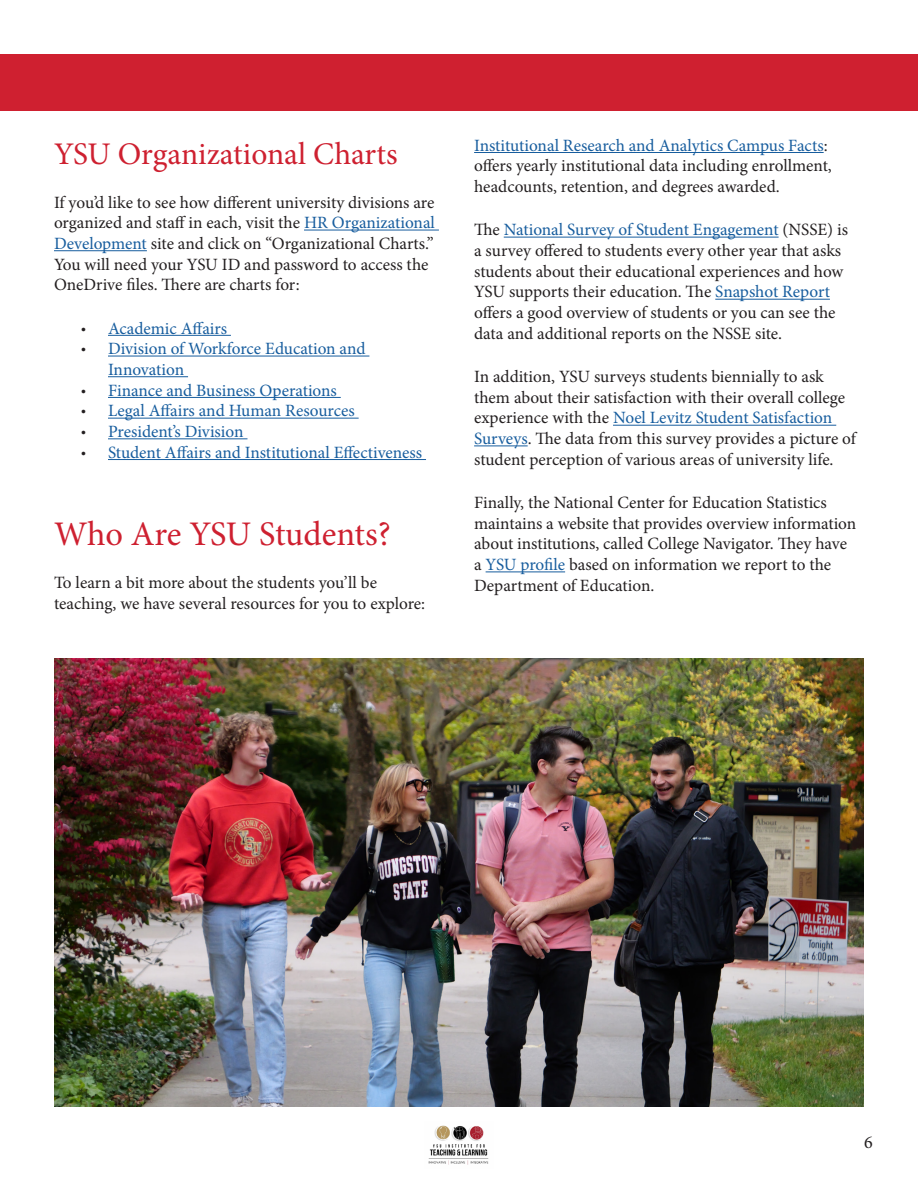
<style>
.page{position:relative;width:918px;height:1188px;background:#fff}
.page>*{position:absolute;margin:0;border:0;box-sizing:border-box;transform-origin:0 0}
.t1{font:34.5px "Minion Pro";letter-spacing:-.01em;color:#ce2030}
.t2{font:31.5px "Minion Pro";color:#ce2030}
.t3{font:18px "Minion Pro";color:#231f20}
.t4{font:17.25px/20.7px "Minion Pro";color:#231f20}
.t5{font:17.25px/20.7px "Minion Pro";letter-spacing:-.005em;color:#175d9e}
.s1{color:#175d9e}
.s2{font-family:"Myriad Pro";color:#231f20}
</style>
<div class="page">
<div style="left:0;top:54px;width:918px;height:56px;background:#cf2030"></div>
<hr style="left:304px;top:230px;width:135px;height:1px;background:#175d9e">
<hr style="left:54px;top:250px;width:93px;height:1px;background:#175d9e">
<hr style="left:108px;top:335px;width:123px;height:1px;background:#175d9e">
<hr style="left:108px;top:356px;width:261px;height:1px;background:#175d9e">
<hr style="left:108px;top:376px;width:80px;height:1px;background:#175d9e">
<hr style="left:108px;top:397px;width:233px;height:1px;background:#175d9e">
<hr style="left:108px;top:418px;width:251px;height:1px;background:#175d9e">
<hr style="left:108px;top:438px;width:139px;height:1px;background:#175d9e">
<hr style="left:108px;top:459px;width:318px;height:1px;background:#175d9e">
<hr style="left:474px;top:152px;width:350px;height:1px;background:#175d9e">
<hr style="left:504px;top:237px;width:275px;height:1px;background:#175d9e">
<hr style="left:715px;top:299px;width:115px;height:1px;background:#175d9e">
<hr style="left:613px;top:425px;width:223px;height:1px;background:#175d9e">
<hr style="left:474px;top:445px;width:54px;height:1px;background:#175d9e">
<hr style="left:486px;top:571px;width:79px;height:1px;background:#175d9e">
<img style="left:55px;top:659px;width:808px;height:448px">
<img style="left:428px;top:1125px;width:61px;height:40px">
<p class="t2" style="left:54px;top:133px;width:345px">YSU Organizational Charts</p>
<p class="t4" style="left:54px;top:192px;width:383px">If you’d like to see how different university divisions are organized and staff in each, visit the <span class="s1">HR Organizational Development</span> site and click on “Organizational Charts.” You will need your YSU ID and password to access the OneDrive files. There are charts for:</p>
<p class="t5" style="left:81px;top:318px;width:148px"><span class="s2">•</span> Academic Affairs</p>
<p class="t5" style="left:108px;top:339px;width:259px;text-indent:-27px"><span class="s2">•</span> Division of Workforce Education and<br>Innovation</p>
<p class="t5" style="left:81px;top:380px;width:257px"><span class="s2">•</span> Finance and Business Operations</p>
<p class="t5" style="left:81px;top:401px;width:275px"><span class="s2">•</span> Legal Affairs and Human Resources</p>
<p class="t5" style="left:81px;top:421px;width:164px"><span class="s2">•</span> President’s Division</p>
<p class="t5" style="left:81px;top:442px;width:343px"><span class="s2">•</span> Student Affairs and Institutional Effectiveness</p>
<p class="t1" style="left:54px;top:511px;width:338px">Who Are YSU Students?</p>
<p class="t4" style="left:54px;top:572px;width:373px">To learn a bit more about the students you’ll be teaching, we have several resources for you to explore:</p>
<p class="t4" style="left:474px;top:135px;width:359px"><span class="s1">Institutional Research and Analytics Campus Facts</span>: offers yearly institutional data including enrollment, headcounts, retention, and degrees awarded.</p>
<p class="t4" style="left:474px;top:220px;width:375px">The <span class="s1">National Survey of Student Engagement</span> (NSSE) is a survey offered to students every other year that asks students about their educational experiences and how YSU supports their education. The <span class="s1">Snapshot Report </span>offers a good overview of students or you can see the data and additional reports on the NSSE site.</p>
<p class="t4" style="left:474px;top:366px;width:383px">In addition, YSU surveys students biennially to ask them about their satisfaction with their overall college experience with the <span class="s1">Noel Levitz Student Satisfaction Surveys</span>. The data from this survey provides a picture of student perception of various areas of university life.</p>
<p class="t4" style="left:474px;top:492px;width:384px">Finally, the National Center for Education Statistics maintains a website that provides overview information about institutions, called College Navigator. They have a <span class="s1">YSU profile</span> based on information we report to the Department of Education.</p>
<p class="t3" style="left:864px;top:1130px;width:10px">6</p>
</div>
